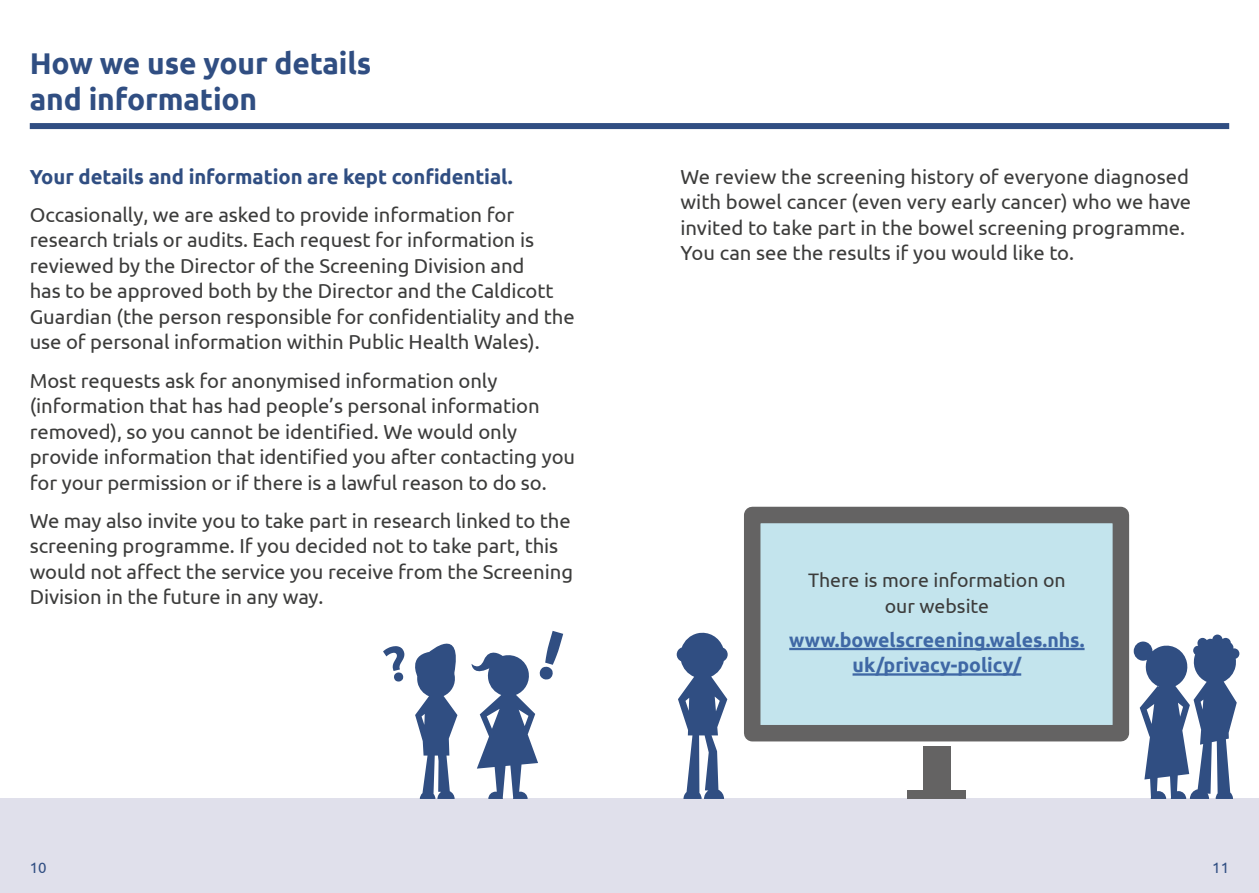
<style>
.page{position:relative;width:1259px;height:893px;background:#fff}
.page>*{position:absolute;margin:0;border:0;box-sizing:border-box;transform-origin:0 0}
.t1{font:700 30px/36px "Ubuntu";letter-spacing:-.005em;color:#304e82}
.t2{font:20.25px/25.5px "Ubuntu";letter-spacing:-.005em;color:#3c3c3b}
.t3{font:700 20.25px "Ubuntu";letter-spacing:-.005em;color:#304e82}
.t4{font:700 19.5px "Ubuntu";color:#3f68a5}
.t5{font:19.5px/25.5px "Ubuntu";color:#3c3c3b;text-align:center}
.t6{font:15px "Ubuntu";color:#304e82}
</style>
<div class="page">
<div style="left:30px;top:123px;width:1199px;height:6px;background:#304e82"></div>
<div style="left:0;top:799px;width:1259px;height:94px;background:#e0e0eb"></div>
<div style="left:744px;top:507px;width:385px;height:234px;background:#c3e4ed;border:16px solid #646363"></div>
<div style="left:923px;top:746px;width:27px;height:53px;background:#646363"></div>
<hr style="left:789px;top:648px;width:295px;height:2px;background:#3f68a5">
<hr style="left:852px;top:673px;width:169px;height:3px;background:#3f68a5">
<div style="left:907px;top:791px;width:58px;height:8px;background:#646363"></div>
<svg style="left:1133px;top:634px;width:106px;height:165px"></svg>
<svg style="left:676px;top:632px;width:51px;height:167px"></svg>
<svg style="left:382px;top:643px;width:82px;height:156px"></svg>
<svg style="left:471px;top:652px;width:93px;height:147px"></svg>
<h1 class="t1" style="left:30px;top:45px;width:343px">How we use your details and information</h1>
<p class="t3" style="left:30px;top:164px;width:485px">Your details and information are kept confidential.</p>
<p class="t2" style="left:30px;top:201px;width:546px">Occasionally, we are asked to provide information for research trials or audits. Each request for information is reviewed by the Director of the Screening Division and<br>has to be approved both by the Director and the Caldicott Guardian (the person responsible for confidentiality and the use of personal information within Public Health Wales).</p>
<p class="t2" style="left:30px;top:367px;width:547px">Most requests ask for anonymised information only (information that has had people’s personal information removed), so you cannot be identified. We would only provide information that identified you after contacting you for your permission or if there is a lawful reason to do so.</p>
<p class="t2" style="left:30px;top:507px;width:545px">We may also invite you to take part in research linked to the screening programme. If you decided not to take part, this would not affect the service you receive from the Screening Division in the future in any way.</p>
<p class="t2" style="left:680px;top:163px;width:512px">We review the screening history of everyone diagnosed with bowel cancer (even very early cancer) who we have invited to take part in the bowel screening programme.<br>You can see the results if you would like to.</p>
<p class="t5" style="left:808px;top:567px;width:259px">There is more information on our website</p>
<p class="t4" style="left:789px;top:628px;width:297px">www.bowelscreening.wales.nhs.</p>
<p class="t4" style="left:852px;top:653px;width:170px">uk/privacy-policy/</p>
<p class="t6" style="left:30px;top:859px;width:18px">10</p>
<p class="t6" style="left:1212px;top:859px;width:18px">11</p>
</div>
